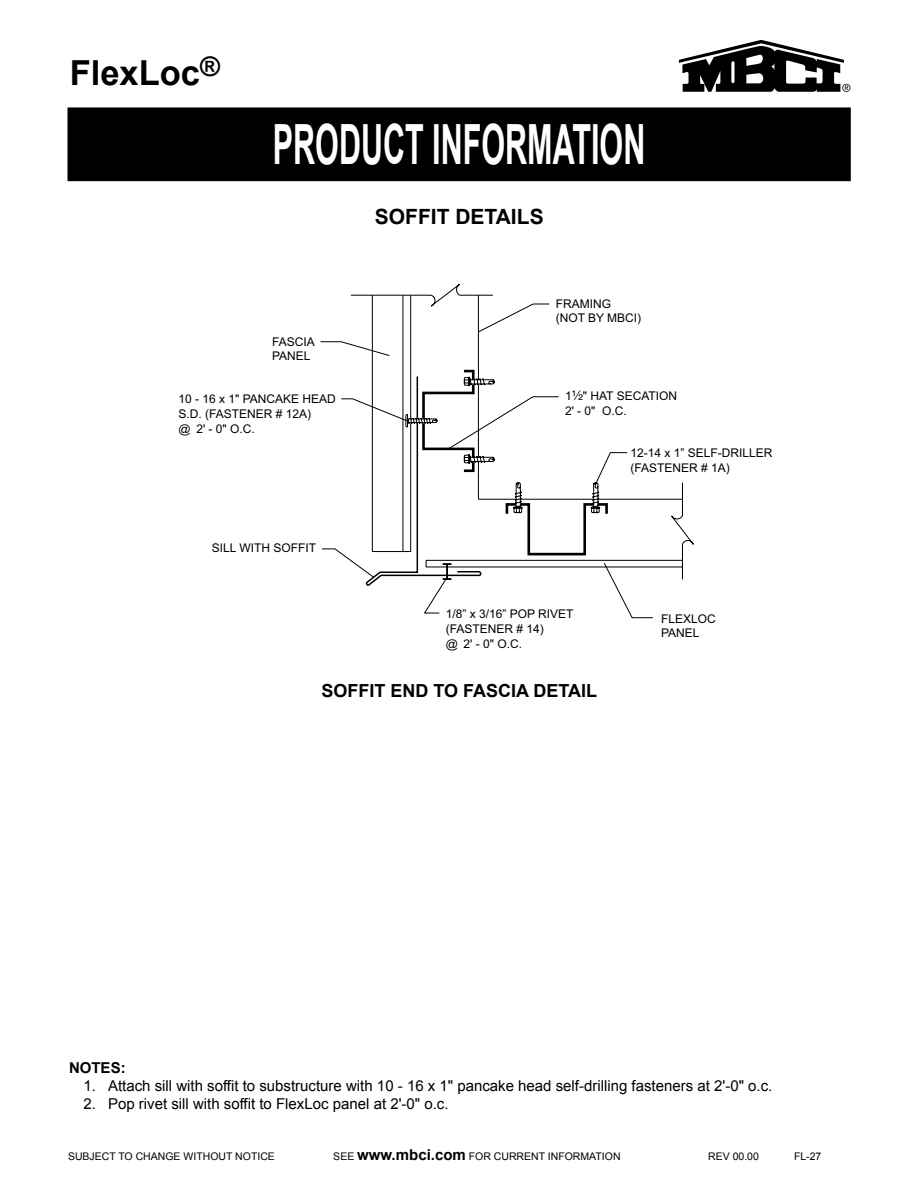
<style>
.page{position:relative;width:918px;height:1188px;background:#fff}
.page>*{position:absolute;margin:0;border:0;box-sizing:border-box;transform-origin:0 0}
.t1{font:700 55.5px "Arial";color:#fff;scale:.55 1}
.t2{font:700 34.5px "Arial";color:#000}
.t3{font:700 21px "Arial";color:#000}
.t4{font:700 18px "Arial";color:#000}
.t5{font:15px "Arial";color:#000}
.t6{font:700 15px "Arial";color:#000}
.t7{font:12px/15px "Arial";color:#000}
.t8{font:10.5px "Arial";color:#000}
.s1{font-family:"Helvetica Fraction";font-size:13.5px}
.s2{font-weight:700;font-size:15px}
</style>
<div class="page">
<div style="left:68px;top:108px;width:782px;height:72px;background:#000"></div>
<div style="left:68px;top:107px;width:783px;height:74px;border:2px solid #000"></div>
<svg style="left:679px;top:40px;width:171px;height:52px"></svg>
<svg style="left:321px;top:294px;width:362px;height:325px"></svg>
<svg style="left:340px;top:368px;width:288px;height:218px"></svg>
<h2 class="t2" style="left:70px;top:50px;width:152px">FlexLoc<sup>®</sup></h2>
<h1 class="t1" style="left:273px;top:108px;width:679px">PRODUCT INFORMATION</h1>
<p class="t7" style="left:272px;top:335px;width:44px;line-height:14px">FASCIA<br>PANEL</p>
<h3 class="t3" style="left:375px;top:202px;width:170px">SOFFIT DETAILS</h3>
<p class="t7" style="left:556px;top:297px;width:87px;line-height:14px">FRAMING (NOT BY MBCI)</p>
<p class="t7" style="left:178px;top:391px;width:159px">10 - 16 x 1" PANCAKE HEAD<br>S.D. (FASTENER # 12A)<br>@ 2' - 0" O.C.</p>
<p class="t7" style="left:212px;top:541px;width:106px">SILL WITH SOFFIT</p>
<p class="t7" style="left:565px;top:389px;width:114px">1<span class="s1">¹⁄₂</span>" HAT SECATION<br>2' - 0" O.C.</p>
<p class="t7" style="left:446px;top:606px;width:129px">1/8” x 3/16” POP RIVET (FASTENER # 14)<br>@ 2' - 0" O.C.</p>
<p class="t7" style="left:630px;top:445px;width:144px">12-14 x 1” SELF-DRILLER (FASTENER # 1A)</p>
<p class="t7" style="left:661px;top:612px;width:56px;line-height:14px">FLEXLOC<br>PANEL</p>
<h3 class="t4" style="left:322px;top:679px;width:277px">SOFFIT END TO FASCIA DETAIL</h3>
<p class="t6" style="left:69px;top:1057px;width:58px">NOTES:</p>
<p class="t5" style="left:83px;top:1076px;width:690px">1. Attach sill with soffit to substructure with 10 - 16 x 1" pancake head self-drilling fasteners at 2'-0" o.c.</p>
<p class="t5" style="left:83px;top:1094px;width:367px">2. Pop rivet sill with soffit to FlexLoc panel at 2'-0" o.c.</p>
<p class="t8" style="left:68px;top:1149px;width:208px">SUBJECT TO CHANGE WITHOUT NOTICE</p>
<p class="t8" style="left:333px;top:1149px;width:289px">SEE <span class="s2">www.mbci.com</span> FOR CURRENT INFORMATION</p>
<p class="t8" style="left:708px;top:1149px;width:52px">REV 00.00</p>
<p class="t8" style="left:794px;top:1149px;width:29px">FL-27</p>
</div>
